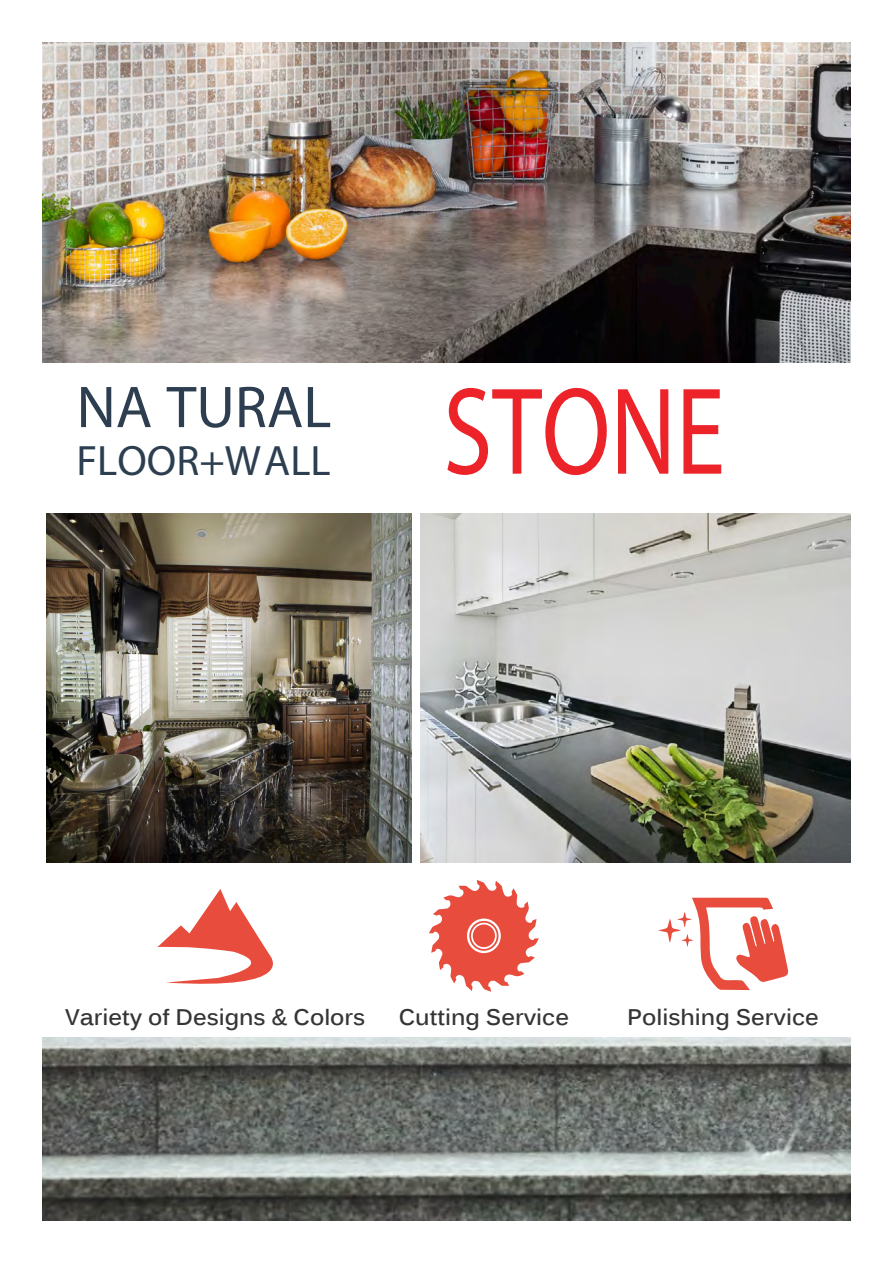
<style>
.page{position:relative;width:893px;height:1263px;background:#fff}
.page>*{position:absolute;margin:0;border:0;box-sizing:border-box;transform-origin:0 0}
.t1{font:125.1px "Myriad Pro";color:#ec2329;scale:.8 1}
.t2{font:59.4px "Myriad Pro";color:#2c3e50}
.t3{font:42.6px "Myriad Pro";color:#2c3e50}
.t4{font:700 22.5px "Kalinga";color:#363536}
</style>
<div class="page">
<img style="left:43px;top:1037px;width:807px;height:183px">
<img style="left:421px;top:513px;width:429px;height:350px">
<img style="left:47px;top:513px;width:364px;height:350px">
<img style="left:43px;top:43px;width:807px;height:320px">
<svg style="left:429px;top:880px;width:110px;height:112px"></svg>
<svg style="left:658px;top:898px;width:130px;height:92px"></svg>
<svg style="left:157px;top:889px;width:116px;height:95px"></svg>
<h2 class="t2" style="left:77px;top:371px;width:256px">NA TURAL</h2>
<h3 class="t3" style="left:76px;top:435px;width:256px">FLOOR+WALL</h3>
<h1 class="t1" style="left:443px;top:355px;width:354px">STONE</h1>
<p class="t4" style="left:65px;top:1002px;width:302px">Variety of Designs &amp; Colors</p>
<p class="t4" style="left:399px;top:1002px;width:172px">Cutting Service</p>
<p class="t4" style="left:627px;top:1002px;width:193px">Polishing Service</p>
</div>
